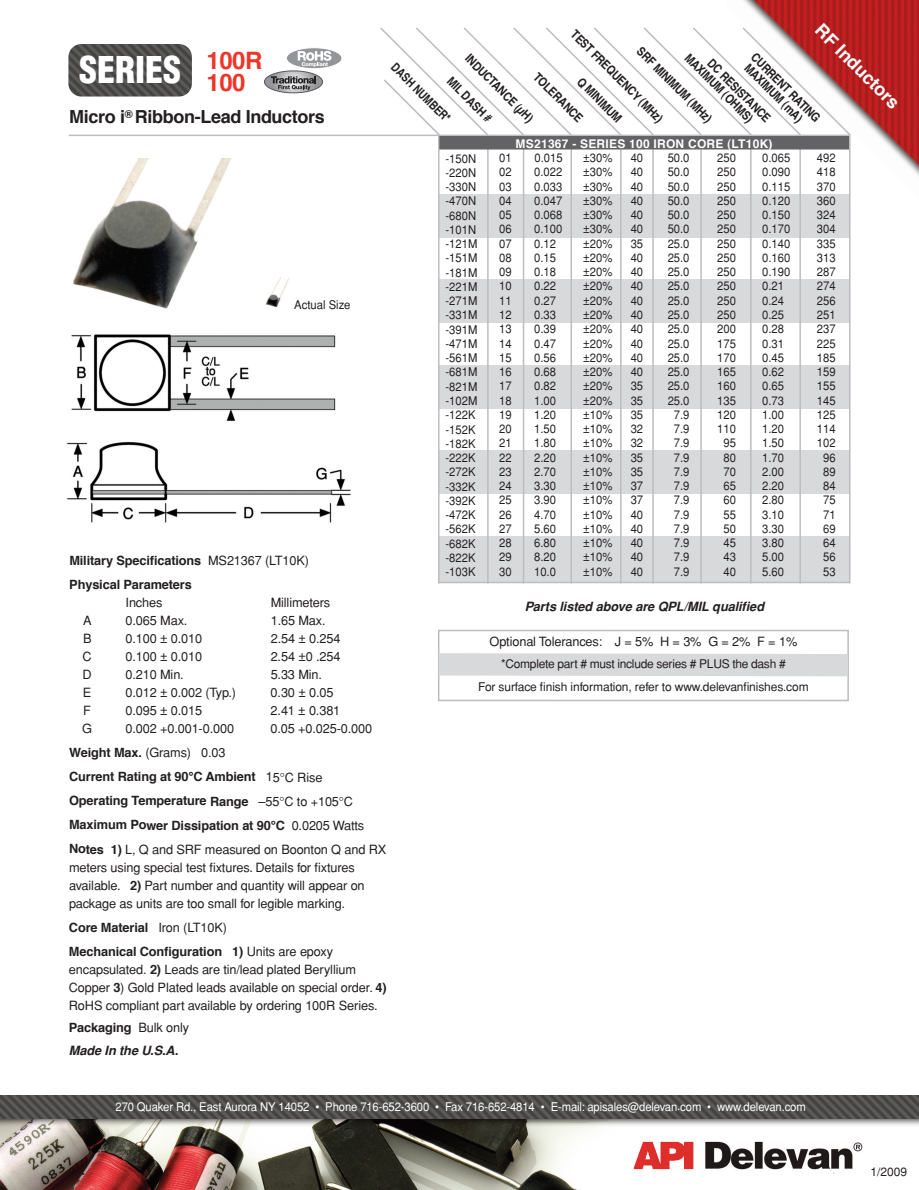
<style>
.page{position:relative;width:919px;height:1190px;background:#fff}
.page>*{position:absolute;margin:0;border:0;box-sizing:border-box;transform-origin:0 0}
.t1{font:900 condensed 36px "Helvetica";color:#fff}
.t2{font:700 24px "Helvetica";color:#ee3529}
.t3{font:700 18px "Helvetica";letter-spacing:-.02em;color:#231f20}
.t4{font:700 18px "Helvetica";color:#fff}
.t5{font:12.75px/18px "Helvetica";letter-spacing:-.01em;color:#231f20}
.t6{font:700 12.75px/24px "Helvetica";letter-spacing:-.01em;color:#231f20}
.t7{font:italic 700 12.75px/22.5px "Helvetica";letter-spacing:-.005em;color:#231f20}
.t8{font:700 12.3px/12.3px "Helvetica";color:#231f20;scale:.85 1}
.t9{font:700 12.3px "Helvetica";color:#231f20;scale:.8 1}
.t10{font:12px/14.2px "Helvetica";color:#231f20;scale:.94 1}
.t11{font:12px "Helvetica";letter-spacing:-.01em;color:#fff;scale:.94 1}
.t12{font:12px/22.5px "Helvetica";color:#231f20;text-align:center}
.t13{font:700 12px "Helvetica";letter-spacing:.02em;color:#fff}
.s1{font-weight:400}
.s2{font-weight:700}
.s3{font-style:normal}
.s4{font-weight:400;font-style:normal}
</style>
<div class="page">
<img style="left:67px;top:158px;width:284px;height:365px">
<img style="left:726px;top:0;width:192px;height:207px">
<img style="left:68px;top:44px;width:124px;height:52px;border-radius:13px">
<svg style="left:286px;top:48px;width:56px;height:21px"></svg>
<div style="left:286px;top:47px;width:56px;height:22px;border:1px solid #fff;border-radius:50%"></div>
<svg style="left:297px;top:51px;width:34px;height:16px"></svg>
<svg style="left:264px;top:71px;width:58px;height:22px"></svg>
<div style="left:264px;top:71px;width:59px;height:22px;border:1px solid #57585a;border-radius:50%"></div>
<svg style="left:270px;top:76px;width:46px;height:14px"></svg>
<img style="left:0;top:1095px;width:918px;height:94px">
<hr style="left:69px;top:135px;width:780px;height:1px;background:#bcbdc0">
<div style="left:439px;top:194px;width:410px;height:43px;background:#d8d9db"></div>
<div style="left:439px;top:279px;width:410px;height:44px;background:#d8d9db"></div>
<div style="left:438px;top:365px;width:411px;height:43px;background:#d8d9db"></div>
<div style="left:438px;top:451px;width:411px;height:43px;background:#d8d9db"></div>
<div style="left:438px;top:536px;width:411px;height:45px;background:#d8d9db"></div>
<hr style="left:487px;top:134px;width:1px;height:449px;background:#bcbdc0">
<hr style="left:522px;top:134px;width:2px;height:449px;background:#bcbdc0">
<hr style="left:619px;top:134px;width:2px;height:449px;background:#bcbdc0">
<hr style="left:652px;top:134px;width:1px;height:449px;background:#bcbdc0">
<hr style="left:700px;top:134px;width:1px;height:449px;background:#bcbdc0">
<hr style="left:749px;top:134px;width:2px;height:449px;background:#bcbdc0">
<hr style="left:799px;top:134px;width:1px;height:449px;background:#bcbdc0">
<hr style="left:848px;top:134px;width:2px;height:449px;background:#bcbdc0">
<hr style="left:438px;top:134px;width:1px;height:449px;background:#bcbdc0">
<hr style="left:438px;top:581px;width:411px;height:2px;background:#bcbdc0">
<hr style="left:570px;top:134px;width:1px;height:449px;background:#bcbdc0">
<div style="left:439px;top:136px;width:409px;height:13px;background:#636366"></div>
<div style="left:438px;top:629px;width:410px;height:72px;border:2px solid #bcbdc0"></div>
<div style="left:438px;top:653px;width:409px;height:23px;background:#d8d9db"></div>
<svg style="left:378px;top:26px;width:473px;height:111px"></svg>
<h1 class="t1" style="left:79px;top:50px;width:185px">SERIES <sup>100R</sup></h1>
<h2 class="t2" style="left:206px;top:73px;width:41px">100</h2>
<h3 class="t3" style="left:69px;top:109px;width:257px">Micro i<sup>®</sup> Ribbon-Lead Inductors</h3>
<h3 class="t4" style="left:823px;top:22px;width:112px;rotate:45deg">RF Inductors</h3>
<p class="t8" style="left:576px;top:28px;width:148px;rotate:45deg">TEST FREQUENCY (MHz)</p>
<p class="t8" style="left:642px;top:45px;width:120px;rotate:45deg">SRF MINIMUM (MHz)</p>
<p class="t8" style="left:756px;top:51px;width:110px;rotate:45deg">CURRENT RATING<br>MAXIMUM (mA)</p>
<p class="t8" style="left:699px;top:43px;width:123px;text-indent:20px;rotate:45deg">DC RESISTANCE<br>MAXIMUM (OHMS)</p>
<p class="t9" style="left:397px;top:61px;width:99px;rotate:45deg">DASH NUMBER*</p>
<p class="t8" style="left:471px;top:53px;width:108px;rotate:45deg">INDUCTANCE (µH)</p>
<p class="t8" style="left:539px;top:71px;width:77px;rotate:45deg">TOLERANCE</p>
<p class="t8" style="left:452px;top:75px;width:70px;rotate:45deg">MIL DASH #</p>
<p class="t8" style="left:582px;top:76px;width:69px;rotate:45deg">Q MINIMUM</p>
<p class="t13" style="left:515px;top:138px;width:258px">MS21367 - SERIES 100 IRON CORE (LT10K)</p>
<p class="t10" style="left:294px;top:297px;width:61px">Actual Size</p>
<p class="t6" style="left:69px;top:549px;width:241px">Military Specifications <span class="s1">MS21367 (LT10K)<br></span>Physical Parameters</p>
<p class="t5" style="left:125px;top:593px;width:38px">Inches</p>
<p class="t5" style="left:270px;top:594px;width:61px">Millimeters</p>
<p class="t5" style="left:83px;top:611px;width:10px">A</p>
<p class="t5" style="left:125px;top:611px;width:63px">0.065 Max.</p>
<p class="t5" style="left:270px;top:612px;width:56px">1.65 Max.</p>
<p class="t5" style="left:83px;top:629px;width:10px">B</p>
<p class="t5" style="left:125px;top:629px;width:78px">0.100 ± 0.010</p>
<p class="t5" style="left:270px;top:630px;width:71px">2.54 ± 0.254</p>
<p class="t5" style="left:83px;top:647px;width:11px">C</p>
<p class="t5" style="left:125px;top:647px;width:78px">0.100 ± 0.010</p>
<p class="t5" style="left:270px;top:648px;width:71px">2.54 ±0 .254</p>
<p class="t5" style="left:83px;top:665px;width:11px">D</p>
<p class="t5" style="left:125px;top:665px;width:60px">0.210 Min.</p>
<p class="t5" style="left:270px;top:666px;width:53px">5.33 Min.</p>
<p class="t5" style="left:83px;top:683px;width:10px">E</p>
<p class="t5" style="left:125px;top:683px;width:112px">0.012 ± 0.002 (Typ.)</p>
<p class="t5" style="left:270px;top:684px;width:64px">0.30 ± 0.05</p>
<p class="t5" style="left:83px;top:701px;width:9px">F</p>
<p class="t5" style="left:125px;top:701px;width:78px">0.095 ± 0.015</p>
<p class="t5" style="left:270px;top:702px;width:71px">2.41 ± 0.381</p>
<p class="t5" style="left:82px;top:719px;width:11px">G</p>
<p class="t5" style="left:125px;top:719px;width:110px">0.002 +0.001-0.000</p>
<p class="t5" style="left:270px;top:720px;width:103px">0.05 +0.025-0.000</p>
<p class="t6" style="left:69px;top:741px;width:319px">Weight Max. <span class="s1">(Grams) 0.03<br></span>Current Rating at 90°C Ambient <span class="s1">15°C Rise<br></span>Operating Temperature Range <span class="s1">–55°C to +105°C </span>Maximum Power Dissipation at 90°C <span class="s1">0.0205 Watts </span>Notes 1) <span class="s1">L, Q and SRF measured on Boonton Q and RX</span></p>
<p class="t5" style="left:69px;top:858px;width:297px">meters using special test fixtures. Details for fixtures available. <span class="s2">2)</span> Part number and quantity will appear on package as units are too small for legible marking.</p>
<p class="t6" style="left:69px;top:916px;width:265px">Core Material <span class="s1">Iron (LT10K)<br></span>Mechanical Configuration 1) <span class="s1">Units are epoxy</span></p>
<p class="t5" style="left:69px;top:960px;width:319px">encapsulated. <span class="s2">2)</span> Leads are tin/lead plated Beryllium<br>Copper <span class="s2">3</span>) Gold Plated leads available on special order. <span class="s2">4)<br></span>RoHS compliant part available by ordering 100R Series.</p>
<p class="t7" style="left:69px;top:1016px;width:122px"><span class="s3">Packaging</span> <span class="s4">Bulk only<br></span>Made In the U.S.A.</p>
<p class="t10" style="left:445px;top:151px;width:35px">-150N -220N -330N -470N -680N -101N -121M -151M -181M -221M -271M -331M -391M -471M -561M -681M -821M -102M -122K -152K -182K -222K -272K -332K -392K -472K -562K -682K -822K -103K</p>
<p class="t10" style="left:761px;top:151px;width:31px">0.065<br>0.090<br>0.115<br>0.120<br>0.150<br>0.170<br>0.140<br>0.160<br>0.190<br>0.21<br>0.24<br>0.25<br>0.28<br>0.31<br>0.45<br>0.62<br>0.65<br>0.73<br>1.00<br>1.20<br>1.50<br>1.70<br>2.00<br>2.20<br>2.80<br>3.10<br>3.30<br>3.80<br>5.00<br>5.60</p>
<p class="t10" style="left:499px;top:151px;width:15px;text-align:justify">01<br>02<br>03<br>04<br>05<br>06<br>07<br>08<br>09<br>10<br>11<br>12<br>13<br>14<br>15<br>16<br>17<br>18<br>19<br>20<br>21<br>22<br>23<br>24<br>25<br>26<br>27<br>28<br>29<br>30</p>
<p class="t10" style="left:816px;top:151px;width:21px;text-align:center">492<br>418<br>370<br>360<br>324<br>304<br>335<br>313<br>287<br>274<br>256<br>251<br>237<br>225<br>185<br>159<br>155<br>145<br>125<br>114<br>102<br>96<br>89<br>84<br>75<br>71<br>69<br>64<br>56<br>53</p>
<p class="t10" style="left:534px;top:151px;width:32px">0.015<br>0.022<br>0.033<br>0.047<br>0.068<br>0.100<br>0.12<br>0.15<br>0.18<br>0.22<br>0.27<br>0.33<br>0.39<br>0.47<br>0.56<br>0.68<br>0.82<br>1.00<br>1.20<br>1.50<br>1.80<br>2.20<br>2.70<br>3.30<br>3.90<br>4.70<br>5.60<br>6.80<br>8.20<br>10.0</p>
<p class="t10" style="left:583px;top:151px;width:32px;text-align:justify">±30% ±30% ±30% ±30% ±30% ±30% ±20% ±20% ±20% ±20% ±20% ±20% ±20% ±20% ±20% ±20% ±20% ±20% ±10% ±10% ±10% ±10% ±10% ±10% ±10% ±10% ±10% ±10% ±10% ±10%</p>
<p class="t10" style="left:630px;top:151px;width:15px;text-align:justify">40<br>40<br>40<br>40<br>40<br>40<br>35<br>40<br>40<br>40<br>40<br>40<br>40<br>40<br>40<br>40<br>35<br>35<br>35<br>32<br>32<br>35<br>35<br>37<br>37<br>40<br>40<br>40<br>40<br>40</p>
<p class="t10" style="left:667px;top:151px;width:25px;text-align:center">50.0<br>50.0<br>50.0<br>50.0<br>50.0<br>50.0<br>25.0<br>25.0<br>25.0<br>25.0<br>25.0<br>25.0<br>25.0<br>25.0<br>25.0<br>25.0<br>25.0<br>25.0<br>7.9<br>7.9<br>7.9<br>7.9<br>7.9<br>7.9<br>7.9<br>7.9<br>7.9<br>7.9<br>7.9<br>7.9</p>
<p class="t10" style="left:717px;top:151px;width:21px;text-align:center">250<br>250<br>250<br>250<br>250<br>250<br>250<br>250<br>250<br>250<br>250<br>250<br>200<br>175<br>170<br>165<br>160<br>135<br>120<br>110<br>95<br>80<br>70<br>65<br>60<br>55<br>50<br>45<br>43<br>40</p>
<p class="t7" style="left:524px;top:595px;width:241px">Parts listed above are QPL/MIL qualified</p>
<p class="t5" style="left:489px;top:632px;width:309px">Optional Tolerances: J = 5% H = 3% G = 2% F = 1%</p>
<p class="t12" style="left:478px;top:653px;width:332px">*Complete part # must include series # PLUS the dash #<br>For surface finish information, refer to www.delevanfinishes.com</p>
<p class="t11" style="left:115px;top:1099px;width:735px">270 Quaker Rd., East Aurora NY 14052 • Phone 716-652-3600 • Fax 716-652-4814 • E-mail: apisales@delevan.com • www.delevan.com</p>
<p class="t12" style="left:870px;top:1160px;width:38px">1/2009</p>
</div>
